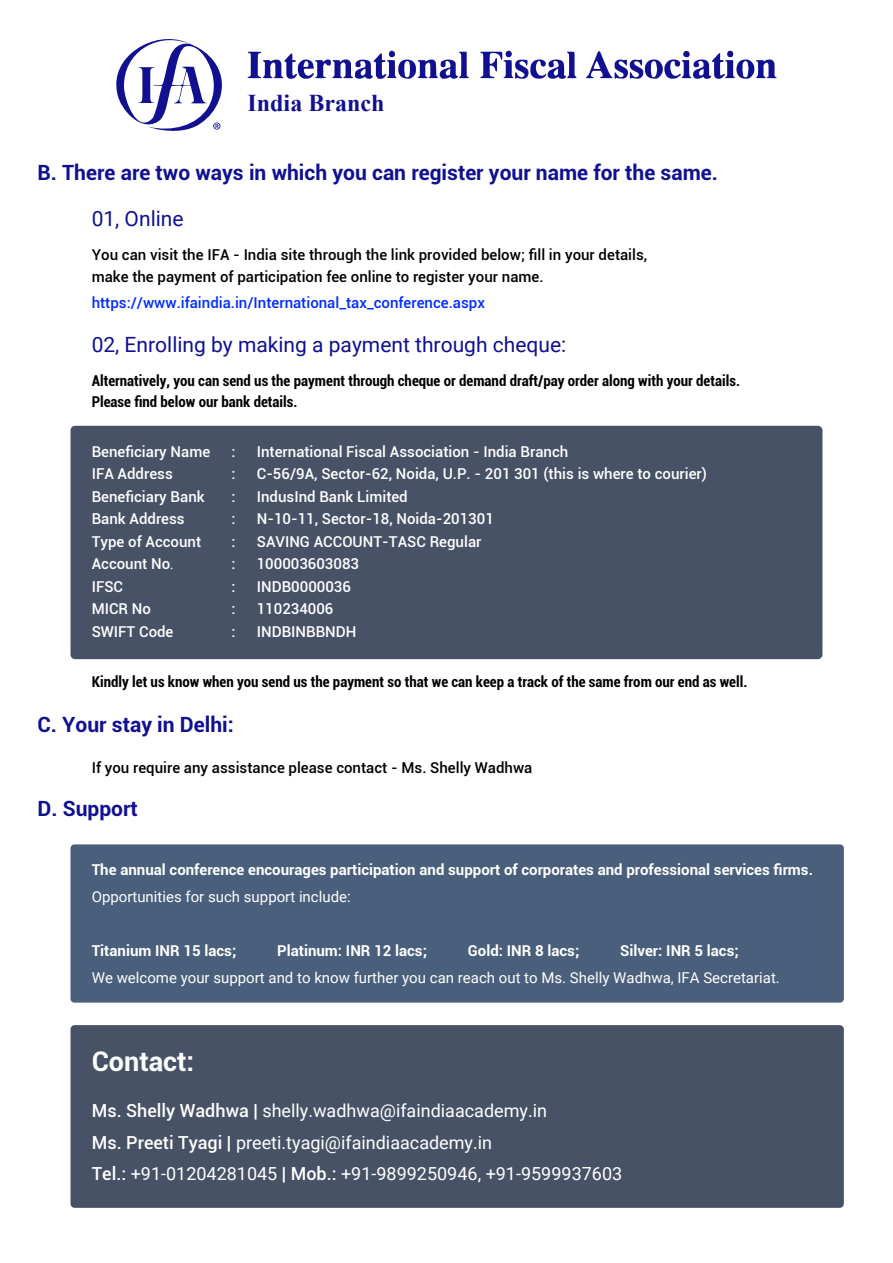
<style>
.page{position:relative;width:893px;height:1263px;background:#fff}
.page>*{position:absolute;margin:0;border:0;box-sizing:border-box;transform-origin:0 0}
.t1{font:700 27px "Roboto";color:#fff}
.t2{font:700 24.15px "Times New Roman";color:#101091}
.t3{font:700 21px "Roboto";color:#101091}
.t4{font:21px "Roboto";color:#101091}
.t5{font:18px/31.5px "Roboto";color:#fff}
.t6{font:500 15px/22.5px "Roboto";color:#fff}
.t7{font:700 condensed 15px/21px "Roboto";color:#000}
.t8{font:500 15px/22.5px "Roboto";color:#000}
.t9{font:700 15px "Roboto";color:#fff}
.t10{font:15px "Roboto";color:#fff}
.t11{font:500 15px "Roboto";color:#002bff}
.s1{font-family:"Adobe Devanagari";font-weight:400}
.s2{font-weight:500}
</style>
<div class="page">
<svg style="left:116px;top:39px;width:106px;height:92px"></svg>
<svg style="left:586px;top:50px;width:191px;height:29px"></svg>
<svg style="left:480px;top:50px;width:97px;height:29px"></svg>
<svg style="left:247px;top:51px;width:222px;height:28px"></svg>
<div style="left:71px;top:426px;width:751px;height:233px;background:#485266;border-radius:5px"></div>
<div style="left:71px;top:844px;width:773px;height:158px;background:#4a5f7c;border-radius:4px"></div>
<div style="left:71px;top:1025px;width:773px;height:183px;background:#485266;border-radius:4px"></div>
<h2 class="t2" style="left:247px;top:86px;width:139px">India Branch</h2>
<h3 class="t3" style="left:38px;top:158px;width:682px">B. There are two ways in which you can register your name for the same.</h3>
<h3 class="t4" style="left:92px;top:204px;width:93px">01, Online</h3>
<p class="t8" style="left:92px;top:242px;width:557px">You can visit the IFA - India site through the link provided below; fill in your details, make the payment of participation fee online to register your name.</p>
<p class="t11" style="left:92px;top:292px;width:395px">https://www.ifaindia.in/International_tax_conference.aspx</p>
<h3 class="t4" style="left:92px;top:330px;width:476px">02, Enrolling by making a payment through cheque:</h3>
<p class="t7" style="left:92px;top:369px;width:650px">Alternatively, you can send us the payment through cheque or demand draft/pay order along with your details.<br>Please find below our bank details.</p>
<p class="t6" style="left:92px;top:440px;width:120px">Beneficiary Name<br>IFA Address<br>Beneficiary Bank<br>Bank Address<br>Type of Account<br>Account No<span class="s1">.<br></span>IFSC<br>MICR No<br>SWIFT Code</p>
<p class="t6" style="left:232px;top:440px;width:6px;text-align:justify">: : : : : : : : :</p>
<p class="t6" style="left:257px;top:440px;width:452px">International Fiscal Association - India Branch<br>C-56/9A, Sector-62, Noida, U.P. - 201 301 (this is where to courier)<br>IndusInd Bank Limited<br>N-10-11, Sector-18, Noida-201301<br>SAVING ACCOUNT-TASC Regular<br>100003603083<br>INDB0000036<br>110234006<br>INDBINBBNDH</p>
<p class="t7" style="left:92px;top:671px;width:657px">Kindly let us know when you send us the payment so that we can keep a track of the same from our end as well.</p>
<h3 class="t3" style="left:38px;top:709px;width:198px">C. Your stay in Delhi:</h3>
<p class="t8" style="left:92px;top:755px;width:442px">If you require any assistance please contact - Ms. Shelly Wadhwa</p>
<h3 class="t3" style="left:38px;top:794px;width:102px">D. Support</h3>
<p class="t9" style="left:92px;top:859px;width:723px">The annual conference encourages participation and support of corporates and professional services firms.</p>
<p class="t10" style="left:92px;top:886px;width:261px">Opportunities for such support include:</p>
<p class="t9" style="left:92px;top:940px;width:146px">Titanium INR 15 lacs;</p>
<p class="t9" style="left:277px;top:940px;width:151px">Platinum: INR 12 lacs;</p>
<p class="t9" style="left:468px;top:940px;width:113px">Gold: INR 8 lacs;</p>
<p class="t9" style="left:620px;top:940px;width:120px">Silver: INR 5 lacs;</p>
<p class="t10" style="left:92px;top:967px;width:690px">We welcome your support and to know further you can reach out to Ms. Shelly Wadhwa, IFA Secretariat.</p>
<h1 class="t1" style="left:92px;top:1042px;width:104px">Contact:</h1>
<p class="t5" style="left:92px;top:1094px;width:532px"><span class="s2">Ms. Shelly Wadhwa |</span> shelly.wadhwa@ifaindiaacademy.in<br><span class="s2">Ms. Preeti Tyagi |</span> preeti.tyagi@ifaindiaacademy.in<br><span class="s2">Tel.:</span> +91-01204281045 <span class="s2">| Mob.:</span> +91-9899250946, +91-9599937603</p>
</div>
